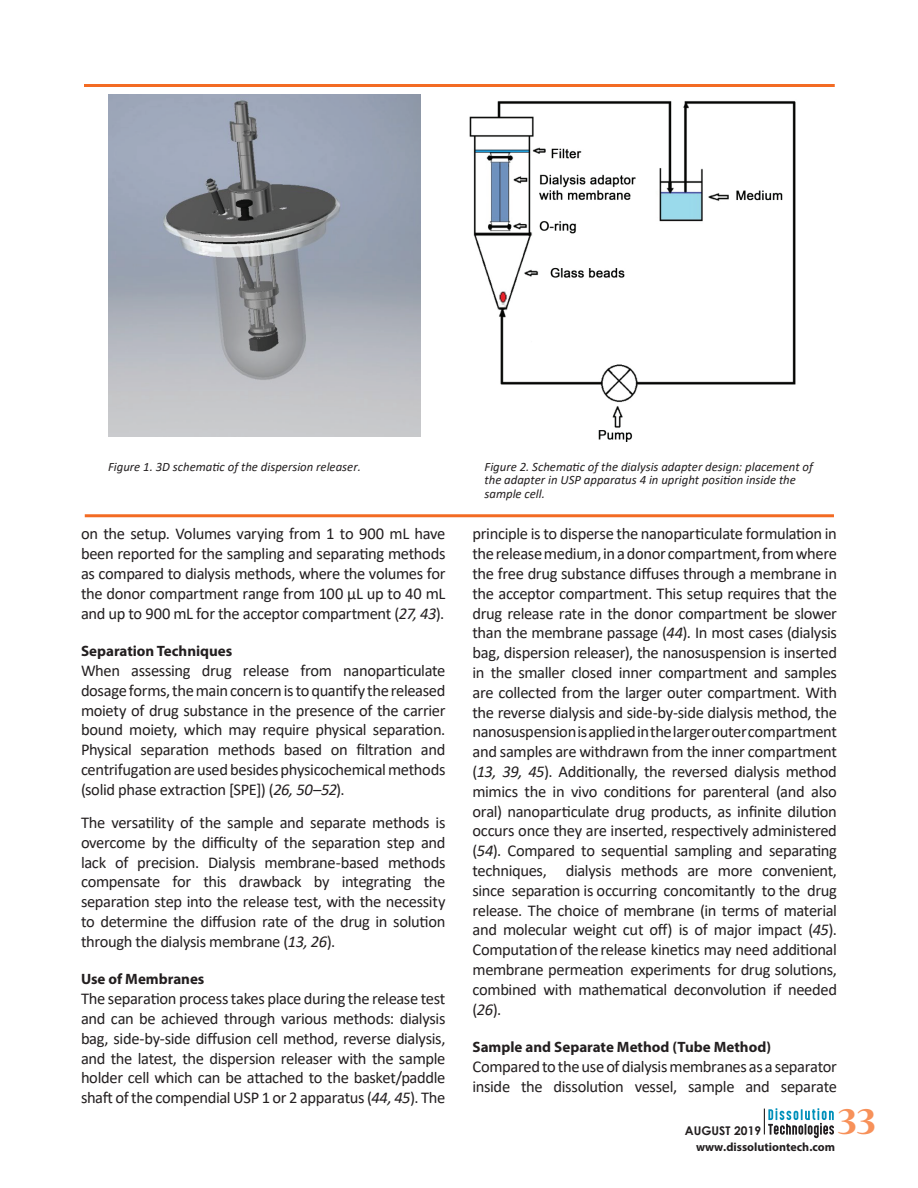
<style>
.page{position:relative;width:918px;height:1188px;background:#fff}
.page>*{position:absolute;margin:0;border:0;box-sizing:border-box;transform-origin:0 0}
.t1{font:700 42px "Nueva Std";color:#f7915a}
.t2{font:16.5px/19.8px "Calibri";letter-spacing:-.02em;color:#231f20;text-align:justify}
.t3{font:700 15px "Myriad Pro";color:#231f20}
.t4{font:italic 12.75px/13.5px "Calibri";color:#231f20}
.t5{font:700 12px "Myriad Pro";color:#231f20}
.t6{font:700 12px "Century Gothic";color:#231f20}
.s1{font-style:italic}
</style>
<div class="page">
<svg style="left:764px;top:1108px;width:70px;height:30px"></svg>
<hr style="left:85px;top:514px;width:749px;height:3px;background:#f36b23">
<hr style="left:84px;top:84px;width:750px;height:3px;background:#f36b23">
<img style="left:108px;top:95px;width:312px;height:342px">
<img style="left:469px;top:101px;width:327px;height:340px">
<p class="t4" style="left:108px;top:459px;width:254px">Figure 1. 3D schematic of the dispersion releaser.</p>
<p class="t4" style="left:485px;top:459px;width:330px">Figure 2. Schematic of the dialysis adapter design: placement of the adapter in USP apparatus 4 in upright position inside the sample cell.</p>
<p class="t2" style="left:81px;top:524px;width:366px">on the setup. Volumes varying from 1 to 900 mL have been reported for the sampling and separating methods as compared to dialysis methods, where the volumes for the donor compartment range from 100 µL up to 40 mL and up to 900 mL for the acceptor compartment (<span class="s1">27, 43</span>).</p>
<p class="t3" style="left:81px;top:641px;width:153px">Separation Techniques</p>
<p class="t2" style="left:81px;top:660px;width:366px">When assessing drug release from nanoparticulate dosage forms, the main concern is to quantify the released moiety of drug substance in the presence of the carrier bound moiety, which may require physical separation.<br>Physical separation methods based on filtration and centrifugation are used besides physicochemical methods (solid phase extraction [SPE]) (<span class="s1">26, 50–52</span>).</p>
<p class="t2" style="left:81px;top:812px;width:366px">The versatility of the sample and separate methods is overcome by the difficulty of the separation step and lack of precision. Dialysis membrane-based methods compensate for this drawback by integrating the separation step into the release test, with the necessity to determine the diffusion rate of the drug in solution through the dialysis membrane (<span class="s1">13, 26</span>).</p>
<p class="t3" style="left:81px;top:969px;width:125px">Use of Membranes</p>
<p class="t2" style="left:81px;top:988px;width:366px">The separation process takes place during the release test and can be achieved through various methods: dialysis bag, side-by-side diffusion cell method, reverse dialysis, and the latest, the dispersion releaser with the sample holder cell which can be attached to the basket/paddle shaft of the compendial USP 1 or 2 apparatus (<span class="s1">44, 45</span>). The</p>
<p class="t2" style="left:473px;top:524px;width:366px">principle is to disperse the nanoparticulate formulation in the release medium, in a donor compartment, from where the free drug substance diffuses through a membrane in the acceptor compartment. This setup requires that the drug release rate in the donor compartment be slower than the membrane passage (<span class="s1">44</span>). In most cases (dialysis bag, dispersion releaser), the nanosuspension is inserted in the smaller closed inner compartment and samples are collected from the larger outer compartment. With the reverse dialysis and side-by-side dialysis method, the nanosuspension is applied in the larger outer compartment and samples are withdrawn from the inner compartment (<span class="s1">13, 39, 45</span>). Additionally, the reversed dialysis method mimics the in vivo conditions for parenteral (and also oral) nanoparticulate drug products, as infinite dilution occurs once they are inserted, respectively administered (<span class="s1">54</span>). Compared to sequential sampling and separating techniques, dialysis methods are more convenient, since separation is occurring concomitantly to the drug release. The choice of membrane (in terms of material and molecular weight cut off) is of major impact (<span class="s1">45</span>).<br>Computation of the release kinetics may need additional membrane permeation experiments for drug solutions, combined with mathematical deconvolution if needed (<span class="s1">26</span>).</p>
<p class="t3" style="left:472px;top:1037px;width:300px">Sample and Separate Method (Tube Method)</p>
<p class="t2" style="left:472px;top:1056px;width:366px">Compared to the use of dialysis membranes as a separator inside the dissolution vessel, sample and separate</p>
<p class="t6" style="left:685px;top:1121px;width:78px">AUGUST 2019</p>
<h1 class="t1" style="left:838px;top:1102px;width:40px">33</h1>
<p class="t5" style="left:696px;top:1139px;width:141px">www.dissolutiontech.com</p>
</div>
